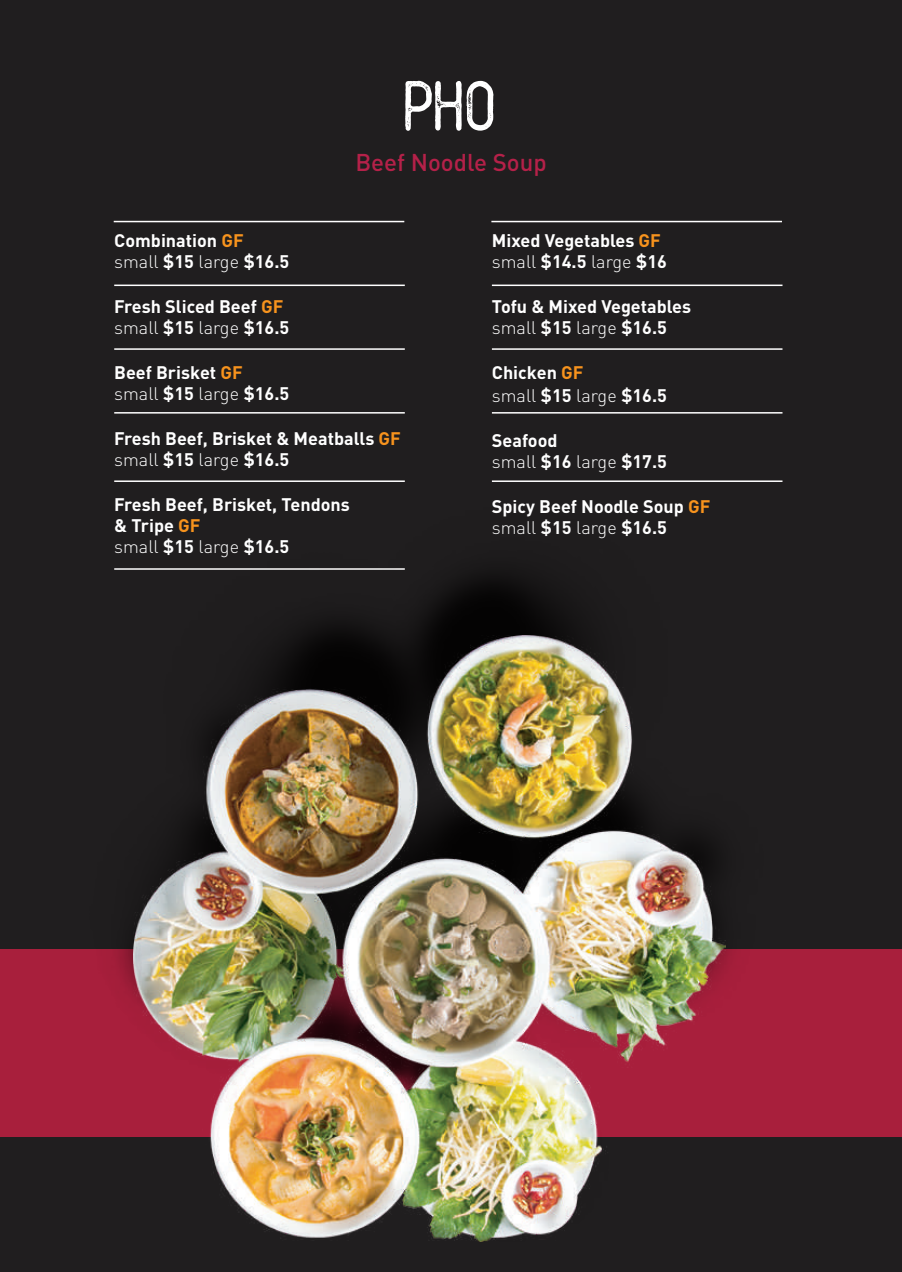
<style>
.page{position:relative;width:902px;height:1272px;background:#201e1f}
.page>*{position:absolute;margin:0;border:0;box-sizing:border-box;transform-origin:0 0}
.t1{font:71.1px "Alehouse Sans";color:#fff}
.t2{font:500 24px "DIN";color:#b52149}
.t3{font:700 18px/21px "DIN Pro";color:#fff}
.s1{font-family:"DIN";color:#f7931d}
.s2{font-weight:300}
</style>
<div class="page">
<div style="left:0;top:949px;width:902px;height:187px;background:#a81f3c"></div>
<hr style="left:114px;top:285px;width:291px;height:1px;background:#fff">
<hr style="left:114px;top:221px;width:290px;height:1px;background:#fff">
<hr style="left:114px;top:348px;width:291px;height:2px;background:#fff">
<hr style="left:114px;top:412px;width:291px;height:2px;background:#fff">
<hr style="left:114px;top:480px;width:291px;height:2px;background:#fff">
<hr style="left:492px;top:285px;width:290px;height:1px;background:#fff">
<hr style="left:491px;top:221px;width:291px;height:1px;background:#fff">
<hr style="left:492px;top:348px;width:290px;height:2px;background:#fff">
<hr style="left:492px;top:412px;width:290px;height:2px;background:#fff">
<hr style="left:492px;top:480px;width:290px;height:2px;background:#fff">
<img style="left:85px;top:568px;width:681px;height:674px">
<img style="left:133px;top:636px;width:593px;height:605px">
<h1 class="t1" style="left:405px;top:64px;width:93px">Pho</h1>
<h2 class="t2" style="left:355px;top:147px;width:193px">Beef Noodle Soup</h2>
<p class="t3" style="left:114px;top:229px;width:177px">Combination <span class="s1">GF </span><span class="s2">small</span> $15 <span class="s2">large</span> $16.5</p>
<p class="t3" style="left:114px;top:295px;width:177px">Fresh Sliced Beef <span class="s1">GF </span><span class="s2">small</span> $15 <span class="s2">large</span> $16.5</p>
<p class="t3" style="left:114px;top:361px;width:177px">Beef Brisket <span class="s1">GF </span><span class="s2">small</span> $15 <span class="s2">large</span> $16.5</p>
<p class="t3" style="left:114px;top:427px;width:288px">Fresh Beef, Brisket &amp; Meatballs <span class="s1">GF </span><span class="s2">small</span> $15 <span class="s2">large</span> $16.5</p>
<p class="t3" style="left:114px;top:493px;width:237px">Fresh Beef, Brisket, Tendons &amp; Tripe <span class="s1">GF<br></span><span class="s2">small</span> $15 <span class="s2">large</span> $16.5</p>
<p class="t3" style="left:492px;top:229px;width:177px">Mixed Vegetables <span class="s1">GF </span><span class="s2">small</span> $14.5 <span class="s2">large</span> $16</p>
<p class="t3" style="left:492px;top:295px;width:201px">Tofu &amp; Mixed Vegetables <span class="s2">small</span> $15 <span class="s2">large</span> $16.5</p>
<p class="t3" style="left:492px;top:361px;width:177px;line-height:22.5px">Chicken <span class="s1">GF<br></span><span class="s2">small</span> $15 <span class="s2">large</span> $16.5</p>
<p class="t3" style="left:492px;top:429px;width:177px">Seafood<br><span class="s2">small</span> $16 <span class="s2">large</span> $17.5</p>
<p class="t3" style="left:492px;top:495px;width:220px">Spicy Beef Noodle Soup <span class="s1">GF </span><span class="s2">small</span> $15 <span class="s2">large</span> $16.5</p>
</div>
